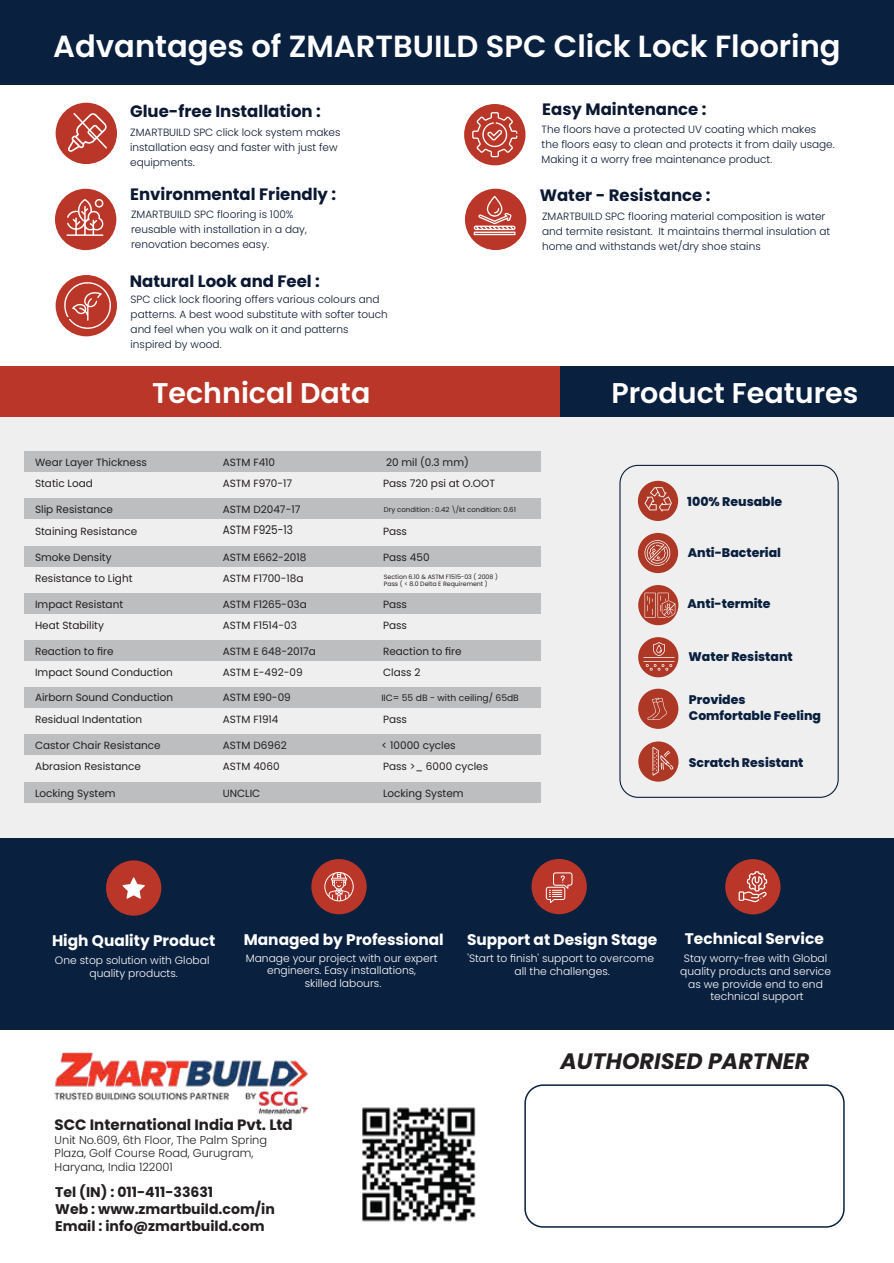
<style>
.page{position:relative;width:894px;height:1263px;background:#fff}
.page>*{position:absolute;margin:0;border:0;box-sizing:border-box;transform-origin:0 0}
.t1{font:600 30.6px "Poppins";color:#fff}
.t2{font:600 28.5px "Poppins";color:#fff}
.t3{font:italic 700 22.2px "Poppins";color:#231f20}
.t4{font:700 16.5px "Poppins";color:#0b1831}
.t5{font:700 15.3px "Poppins";color:#fff}
.t6{font:700 15px "Poppins";color:#231f20}
.t7{font:700 14.1px/16.8px "Poppins";color:#231f20}
.t8{font:800 12.45px/15.8px "Poppins";color:#0a203f}
.t9{font:12px "Poppins";color:#231f20;scale:.87 1}
.t10{font:300 11.4px/13.6px "Poppins";color:#231f20}
.t11{font:300 10.65px/12.8px "Poppins";color:#fff;text-align:center}
.t12{font:300 10.5px/15px "Poppins";color:#0b1831}
.t13{font:10.5px "Poppins";color:#231f20}
.t14{font:9.15px "Poppins";color:#231f20}
.t15{font:6.9px "Poppins";color:#231f20}
.t16{font:6.15px/7.5px "Poppins";color:#231f20}
</style>
<div class="page">
<div style="left:0;top:366px;width:893px;height:54px;background:#ba3628"></div>
<div style="left:0;top:837px;width:893px;height:192px;background:#0a203f"></div>
<div style="left:0;top:0;width:893px;height:84px;background:#0a203f"></div>
<div style="left:0;top:417px;width:893px;height:420px;background:#f0efef"></div>
<img style="left:54px;top:1052px;width:255px;height:63px">
<div style="left:24px;top:451px;width:516px;height:21px;background:#bcbec0"></div>
<div style="left:24px;top:498px;width:516px;height:21px;background:#bcbec0"></div>
<div style="left:24px;top:545px;width:516px;height:21px;background:#bcbec0"></div>
<div style="left:24px;top:593px;width:516px;height:21px;background:#bcbec0"></div>
<div style="left:24px;top:640px;width:516px;height:21px;background:#bcbec0"></div>
<div style="left:24px;top:687px;width:516px;height:21px;background:#bcbec0"></div>
<div style="left:24px;top:734px;width:516px;height:21px;background:#bcbec0"></div>
<div style="left:24px;top:781px;width:516px;height:21px;background:#bcbec0"></div>
<div style="left:560px;top:366px;width:333px;height:51px;background:#0a203f"></div>
<div style="left:311px;top:859px;width:55px;height:55px;background:#ba3628;border-radius:50%"></div>
<svg style="left:324px;top:872px;width:30px;height:29px"></svg>
<div style="left:106px;top:860px;width:55px;height:55px;background:#ba3628;border-radius:50%"></div>
<svg style="left:122px;top:877px;width:23px;height:21px"></svg>
<div style="left:531px;top:859px;width:55px;height:55px;background:#ba3628;border-radius:50%"></div>
<svg style="left:545px;top:872px;width:27px;height:31px"></svg>
<div style="left:725px;top:859px;width:55px;height:55px;background:#ba3628;border-radius:50%"></div>
<svg style="left:738px;top:871px;width:28px;height:31px"></svg>
<div style="left:524px;top:1084px;width:320px;height:143px;border:2px solid #0a203f;border-radius:18px"></div>
<div style="left:619px;top:465px;width:219px;height:333px;border:1px solid #0a203f;border-radius:18px"></div>
<div style="left:637px;top:481px;width:40px;height:40px;background:#ae3826;border-radius:50%"></div>
<div style="left:637px;top:533px;width:40px;height:40px;background:#ae3826;border-radius:50%"></div>
<div style="left:638px;top:688px;width:40px;height:41px;background:#ae3826;border-radius:50%"></div>
<svg style="left:644px;top:540px;width:26px;height:26px"></svg>
<svg style="left:644px;top:487px;width:27px;height:24px"></svg>
<svg style="left:647px;top:697px;width:19px;height:23px"></svg>
<div style="left:638px;top:741px;width:40px;height:40px;background:#ae3826;border-radius:50%"></div>
<svg style="left:652px;top:747px;width:21px;height:28px"></svg>
<svg style="left:638px;top:585px;width:40px;height:40px"></svg>
<div style="left:638px;top:637px;width:40px;height:40px;background:#ae3826;border-radius:50%"></div>
<svg style="left:644px;top:592px;width:31px;height:25px"></svg>
<svg style="left:643px;top:642px;width:31px;height:28px"></svg>
<div style="left:56px;top:103px;width:61px;height:61px;background:#ba3628;border-radius:50%"></div>
<svg style="left:68px;top:111px;width:41px;height:41px"></svg>
<div style="left:464px;top:104px;width:61px;height:61px;background:#ba3628;border-radius:50%"></div>
<svg style="left:472px;top:112px;width:45px;height:45px"></svg>
<div style="left:465px;top:189px;width:61px;height:61px;background:#ba3628;border-radius:50%"></div>
<svg style="left:473px;top:196px;width:42px;height:39px"></svg>
<div style="left:56px;top:275px;width:61px;height:61px;background:#ba3628;border-radius:50%"></div>
<svg style="left:63px;top:281px;width:48px;height:48px"></svg>
<div style="left:55px;top:189px;width:61px;height:61px;background:#ba3628;border-radius:50%"></div>
<svg style="left:66px;top:199px;width:38px;height:37px"></svg>
<img style="left:362px;top:1107px;width:114px;height:115px">
<h1 class="t1" style="left:53px;top:28px;width:788px">Advantages of ZMARTBUILD SPC Click Lock Flooring</h1>
<h3 class="t4" style="left:130px;top:102px;width:192px">Glue-free Installation :</h3>
<p class="t12" style="left:130px;top:125px;width:212px">ZMARTBUILD SPC click lock system makes installation easy and faster with just few equipments.</p>
<h3 class="t4" style="left:130px;top:185px;width:207px">Environmental Friendly :</h3>
<p class="t12" style="left:131px;top:207px;width:177px">ZMARTBUILD SPC flooring is 100% reusable with installation in a day, renovation becomes easy.</p>
<h3 class="t4" style="left:130px;top:271px;width:192px">Natural Look and Feel :</h3>
<p class="t12" style="left:130px;top:292px;width:259px">SPC click lock flooring offers various colours and patterns. A best wood substitute with softer touch and feel when you walk on it and patterns inspired by wood.</p>
<h3 class="t4" style="left:542px;top:100px;width:166px">Easy Maintenance :</h3>
<p class="t12" style="left:541px;top:122px;width:294px">The floors have a protected UV coating which makes the floors easy to clean and protects it from daily usage.<br>Making it a worry free maintenance product.</p>
<h3 class="t4" style="left:539px;top:185px;width:172px">Water - Resistance :</h3>
<p class="t12" style="left:542px;top:209px;width:289px">ZMARTBUILD SPC flooring material composition is water and termite resistant. It maintains thermal insulation at home and withstands wet/dry shoe stains</p>
<h2 class="t2" style="left:152px;top:376px;width:220px">Technical Data</h2>
<h2 class="t2" style="left:611px;top:377px;width:248px">Product Features</h2>
<p class="t13" style="left:35px;top:456px;width:113px">Wear Layer Thickness</p>
<p class="t13" style="left:223px;top:456px;width:54px">ASTM F410</p>
<p class="t13" style="left:386px;top:456px;width:84px">20 mil (0.3 mm)</p>
<p class="t13" style="left:35px;top:477px;width:59px">Static Load</p>
<p class="t13" style="left:223px;top:477px;width:71px">ASTM F970-17</p>
<p class="t13" style="left:383px;top:477px;width:113px">Pass 720 psi at O.OOT</p>
<p class="t13" style="left:35px;top:503px;width:79px">Slip Resistance</p>
<p class="t13" style="left:223px;top:503px;width:79px">ASTM D2047-17</p>
<p class="t15" style="left:384px;top:505px;width:133px">Dry condition : 0.42 \/kt condition: 0.61</p>
<p class="t13" style="left:35px;top:525px;width:104px">Staining Resistance</p>
<p class="t9" style="left:223px;top:523px;width:82px">ASTM F925-13</p>
<p class="t13" style="left:383px;top:525px;width:26px">Pass</p>
<p class="t13" style="left:35px;top:551px;width:78px">Smoke Density</p>
<p class="t13" style="left:223px;top:551px;width:85px">ASTM E662-2018</p>
<p class="t13" style="left:383px;top:551px;width:48px">Pass 450</p>
<p class="t13" style="left:35px;top:572px;width:99px">Resistance to Light</p>
<p class="t13" style="left:223px;top:572px;width:82px">ASTM F1700-18a</p>
<p class="t16" style="left:384px;top:572px;width:115px">Section 6.10 &amp; ASTM F1515-03 ( 2008 )<br>Pass ( &lt; 8.0 Delta E Requirement )</p>
<p class="t13" style="left:35px;top:598px;width:90px">Impact Resistant</p>
<p class="t13" style="left:223px;top:598px;width:86px">ASTM F1265-03a</p>
<p class="t13" style="left:383px;top:598px;width:26px">Pass</p>
<p class="t13" style="left:35px;top:619px;width:70px">Heat Stability</p>
<p class="t13" style="left:223px;top:619px;width:76px">ASTM F1514-03</p>
<p class="t13" style="left:383px;top:619px;width:26px">Pass</p>
<p class="t13" style="left:35px;top:645px;width:80px">Reaction to fire</p>
<p class="t13" style="left:223px;top:645px;width:95px">ASTM E 648-2017a</p>
<p class="t13" style="left:383px;top:645px;width:80px">Reaction to fire</p>
<p class="t13" style="left:35px;top:691px;width:140px">Airborn Sound Conduction</p>
<p class="t13" style="left:223px;top:691px;width:70px">ASTM E90-09</p>
<p class="t14" style="left:381px;top:692px;width:139px">IIC= 55 dB - with ceiling/ 65dB</p>
<p class="t13" style="left:35px;top:713px;width:109px">Residual Indentation</p>
<p class="t13" style="left:223px;top:713px;width:57px">ASTM F1914</p>
<p class="t13" style="left:383px;top:713px;width:26px">Pass</p>
<p class="t13" style="left:35px;top:739px;width:127px">Castor Chair Resistance</p>
<p class="t13" style="left:223px;top:739px;width:65px">ASTM D6962</p>
<p class="t13" style="left:381px;top:739px;width:76px">&lt; 10000 cycles</p>
<p class="t13" style="left:35px;top:760px;width:107px">Abrasion Resistance</p>
<p class="t13" style="left:223px;top:760px;width:58px">ASTM 4060</p>
<p class="t13" style="left:383px;top:760px;width:107px">Pass &gt;_ 6000 cycles</p>
<p class="t13" style="left:35px;top:787px;width:82px">Locking System</p>
<p class="t13" style="left:223px;top:787px;width:39px">UNCLIC</p>
<p class="t13" style="left:383px;top:787px;width:82px">Locking System</p>
<p class="t13" style="left:35px;top:666px;width:139px">Impact Sound Conduction</p>
<p class="t13" style="left:223px;top:666px;width:81px">ASTM E-492-09</p>
<p class="t13" style="left:383px;top:666px;width:39px">Class 2</p>
<p class="t8" style="left:687px;top:494px;width:96px">100% Reusable</p>
<p class="t8" style="left:687px;top:545px;width:95px">Anti-Bacterial</p>
<p class="t8" style="left:687px;top:595px;width:84px">Anti-termite</p>
<p class="t8" style="left:688px;top:649px;width:106px">Water Resistant</p>
<p class="t8" style="left:688px;top:692px;width:134px">Provides<br>Comfortable Feeling</p>
<p class="t8" style="left:688px;top:754px;width:116px">Scratch Resistant</p>
<h3 class="t5" style="left:52px;top:931px;width:165px">High Quality Product</h3>
<p class="t11" style="left:55px;top:953px;width:156px">One stop solution with Global quality products.</p>
<h3 class="t5" style="left:244px;top:931px;width:201px">Managed by Professional</h3>
<p class="t11" style="left:246px;top:951px;width:193px">Manage your project with our expert engineers. Easy installations,<br>skilled labours.</p>
<h3 class="t5" style="left:467px;top:931px;width:192px">Support at Design Stage</h3>
<p class="t11" style="left:467px;top:951px;width:188px">'Start to finish' support to overcome all the challenges.</p>
<h3 class="t5" style="left:684px;top:930px;width:140px">Technical Service</h3>
<p class="t11" style="left:680px;top:952px;width:152px">Stay worry-free with Global quality products and service as we provide end to end technical support</p>
<h3 class="t6" style="left:55px;top:1116px;width:240px">SCC International India Pvt. Ltd</h3>
<p class="t10" style="left:55px;top:1133px;width:214px">Unit No.609, 6th Floor, The Palm Spring<br>Plaza, Golf Course Road, Gurugram,<br>Haryana, India 122001</p>
<h3 class="t7" style="left:55px;top:1184px;width:221px">Tel (IN) : 011-411-33631<br>Web : www.zmartbuild.com/in<br>Email : info@zmartbuild.com</h3>
<h3 class="t3" style="left:560px;top:1048px;width:250px">AUTHORISED PARTNER</h3>
</div>
